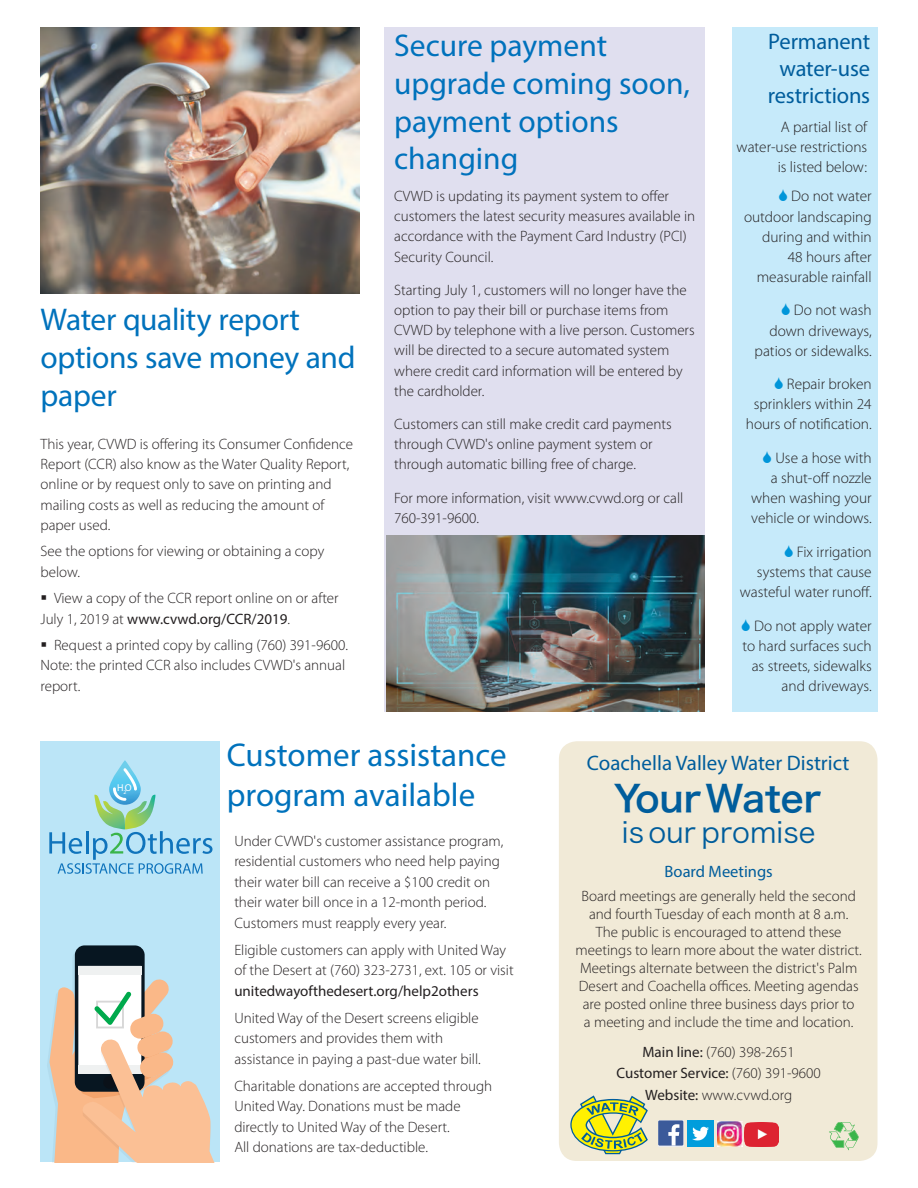
<style>
.page{position:relative;width:918px;height:1188px;background:#fff}
.page>*{position:absolute;margin:0;border:0;box-sizing:border-box;transform-origin:0 0}
.t1{font:36px "Hiragino Sans GB W6";color:#005d9c}
.t2{font:33px/39.6px "Myriad Pro";color:#0072bc}
.t3{font:31.5px/37.8px "Myriad Pro";color:#0072bc}
.t4{font:28.5px "Hiragino Sans GB W3";color:#005d9c}
.t5{font:22.5px/27px "Myriad Pro";letter-spacing:-.01em;color:#005d9c;text-align:center}
.t6{font:21px "Myriad Pro";color:#005d9c}
.t7{font:16.5px "Myriad Pro";color:#005d9c}
.t8{font:300 15.3px/20.1px "Myriad Pro";color:#231f20;text-align:right}
.t9{font:300 15px/20.1px "Myriad Pro";color:#231f20}
.t10{font:15px "Myriad Pro";color:#231f20}
.t11{font:10.05px "Myriad Pro";color:#fff}
.s1{font-weight:400}
</style>
<div class="page">
<div style="left:384px;top:27px;width:321px;height:685px;background:#e0dfef"></div>
<div style="left:559px;top:741px;width:319px;height:420px;background:#f1ead7;border-radius:18px"></div>
<div style="left:732px;top:27px;width:146px;height:685px;background:#c6eafa"></div>
<svg style="left:570px;top:1095px;width:78px;height:59px"></svg>
<div style="left:40px;top:741px;width:179px;height:421px;background:#bbe5f7"></div>
<svg style="left:49px;top:949px;width:165px;height:213px"></svg>
<svg style="left:49px;top:760px;width:164px;height:114px"></svg>
<img style="left:386px;top:535px;width:319px;height:177px">
<img style="left:40px;top:27px;width:319px;height:267px">
<div style="left:658px;top:1120px;width:25px;height:26px;background:#3b5a9a"></div>
<svg style="left:668px;top:1124px;width:11px;height:22px"></svg>
<img style="left:687px;top:1121px;width:26px;height:26px">
<img style="left:717px;top:1122px;width:25px;height:24px">
<img style="left:745px;top:1123px;width:33px;height:24px">
<svg style="left:829px;top:1122px;width:30px;height:28px"></svg>
<h3 class="t3" style="left:40px;top:300px;width:317px">Water quality report options save money and paper</h3>
<p class="t9" style="left:40px;top:434px;width:314px">This year, CVWD is offering its Consumer Confidence Report (CCR) also know as the Water Quality Report, online or by request only to save on printing and mailing costs as well as reducing the amount of paper used.</p>
<p class="t9" style="left:40px;top:541px;width:285px">See the options for viewing or obtaining a copy below.</p>
<p class="t9" style="left:40px;top:588px;width:300px;text-indent:14px">View a copy of the CCR report online on or after<br>July 1, 2019 at <span class="s1">www.cvwd.org/CCR/2019</span>.</p>
<p class="t9" style="left:40px;top:635px;width:309px;text-indent:14px">Request a printed copy by calling (760) 391-9600.<br>Note: the printed CCR also includes CVWD's annual report.</p>
<h3 class="t3" style="left:394px;top:26px;width:297px">Secure payment upgrade coming soon, payment options changing</h3>
<p class="t9" style="left:394px;top:186px;width:303px">CVWD is updating its payment system to offer customers the latest security measures available in accordance with the Payment Card Industry (PCI)<br>Security Council.</p>
<p class="t9" style="left:394px;top:280px;width:302px">Starting July 1, customers will no longer have the option to pay their bill or purchase items from CVWD by telephone with a live person. Customers will be directed to a secure automated system where credit card information will be entered by the cardholder.</p>
<p class="t9" style="left:394px;top:414px;width:279px">Customers can still make credit card payments through CVWD's online payment system or through automatic billing free of charge.</p>
<p class="t9" style="left:394px;top:488px;width:291px">For more information, visit www.cvwd.org or call<br>760-391-9600.</p>
<h3 class="t5" style="left:768px;top:28px;width:104px">Permanent water-use restrictions</h3>
<p class="t8" style="left:737px;top:117px;width:132px">A partial list of water-use restrictions is listed below:</p>
<p class="t8" style="left:744px;top:186px;width:129px">Do not water outdoor landscaping during and within<br>48 hours after measurable rainfall</p>
<p class="t8" style="left:755px;top:300px;width:119px">Do not wash down driveways, patios or sidewalks.</p>
<p class="t8" style="left:746px;top:374px;width:127px">Repair broken sprinklers within 24 hours of notification.</p>
<p class="t8" style="left:751px;top:448px;width:122px">Use a hose with<br>a shut-off nozzle when washing your vehicle or windows.</p>
<p class="t8" style="left:740px;top:542px;width:133px">Fix irrigation<br>systems that cause wasteful water runoff.</p>
<p class="t8" style="left:743px;top:615px;width:131px">Do not apply water to hard surfaces such as streets, sidewalks and driveways.</p>
<p class="t11" style="left:117px;top:781px;width:16px">H<sub>2</sub>O</p>
<h2 class="t2" style="left:227px;top:735px;width:281px">Customer assistance program available</h2>
<p class="t9" style="left:234px;top:831px;width:271px">Under CVWD's customer assistance program, residential customers who need help paying their water bill can receive a $100 credit on their water bill once in a 12-month period.<br>Customers must reapply every year.</p>
<p class="t9" style="left:234px;top:939px;width:281px">Eligible customers can apply with United Way of the Desert at (760) 323-2731, ext. 105 or visit</p>
<p class="t10" style="left:234px;top:981px;width:246px">unitedwayofthedesert.org/help2others</p>
<p class="t9" style="left:234px;top:1007px;width:248px">United Way of the Desert screens eligible customers and provides them with assistance in paying a past-due water bill.</p>
<p class="t9" style="left:234px;top:1075px;width:259px">Charitable donations are accepted through United Way. Donations must be made directly to United Way of the Desert.<br>All donations are tax-deductible.</p>
<h3 class="t6" style="left:587px;top:750px;width:264px">Coachella Valley Water District</h3>
<h1 class="t1" style="left:614px;top:775px;width:209px">Your Water</h1>
<h3 class="t4" style="left:622px;top:815px;width:195px">is our promise</h3>
<p class="t7" style="left:665px;top:861px;width:110px">Board Meetings</p>
<p class="t9" style="left:576px;top:887px;width:288px;line-height:18px;text-align:center">Board meetings are generally held the second and fourth Tuesday of each month at 8 a.m.<br>The public is encouraged to attend these meetings to learn more about the water district.<br>Meetings alternate between the district's Palm Desert and Coachella offices. Meeting agendas are posted online three business days prior to<br>a meeting and include the time and location.</p>
<p class="t9" style="left:617px;top:1041px;width:206px;line-height:21.5px;text-align:center"><span class="s1">Main line:</span> (760) 398-2651<br><span class="s1">Customer Service:</span> (760) 391-9600<br><span class="s1">Website:</span> www.cvwd.org</p>
</div>
